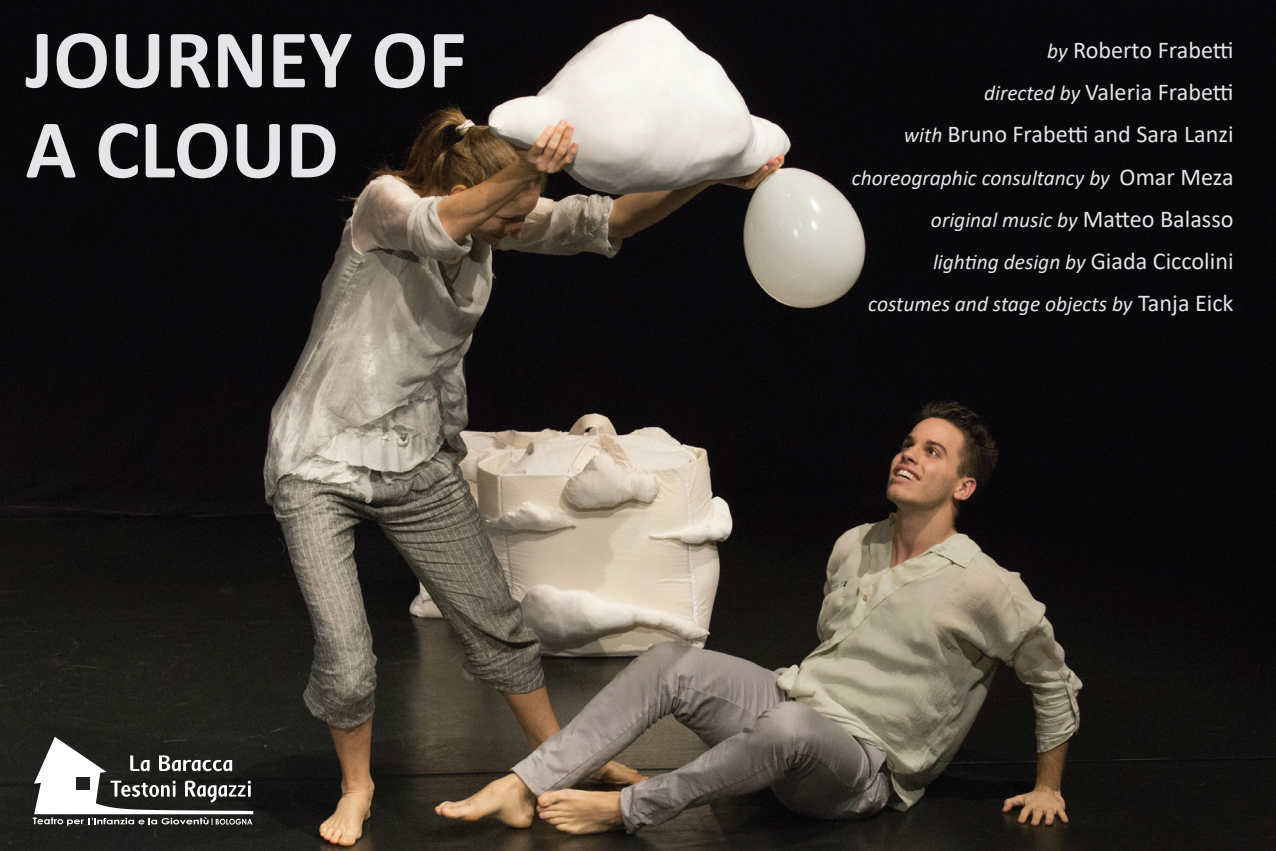
<style>
.page{position:relative;width:1276px;height:851px;background:#fff}
.page>*{position:absolute;margin:0;border:0;box-sizing:border-box;transform-origin:0 0}
.t1{font:700 84px/90px "Calibri";color:#e4e5e7}
.t2{font:24.3px/42px "Calibri";color:#e4e5e7;text-align:right}
.t3{font:italic 21.6px/42px "Calibri";color:#e4e5e7;text-align:right}
.s1{font-style:italic;font-size:21.6px}
.s2{font-style:normal;font-size:24.3px}
</style>
<div class="page">
<img style="left:0;top:0;width:1276px;height:850px">
<svg style="left:33px;top:736px;width:220px;height:89px"></svg>
<h1 class="t1" style="left:26px;top:13px;width:443px">JOURNEY OF<br>A CLOUD</h1>
<p class="t2" style="left:904px;top:29px;width:331px"><span class="s1">by</span> Roberto Frabetti<br><span class="s1">directed by</span> Valeria Frabetti<br><span class="s1">with</span> Bruno Frabetti and Sara Lanzi</p>
<p class="t3" style="left:851px;top:155px;width:383px">choreographic consultancy by <span class="s2">Omar Meza </span>original music by <span class="s2">Matteo Balasso<br></span>lighting design by <span class="s2">Giada Ciccolini </span>costumes and stage objects by <span class="s2">Tanja Eick</span></p>
</div>
